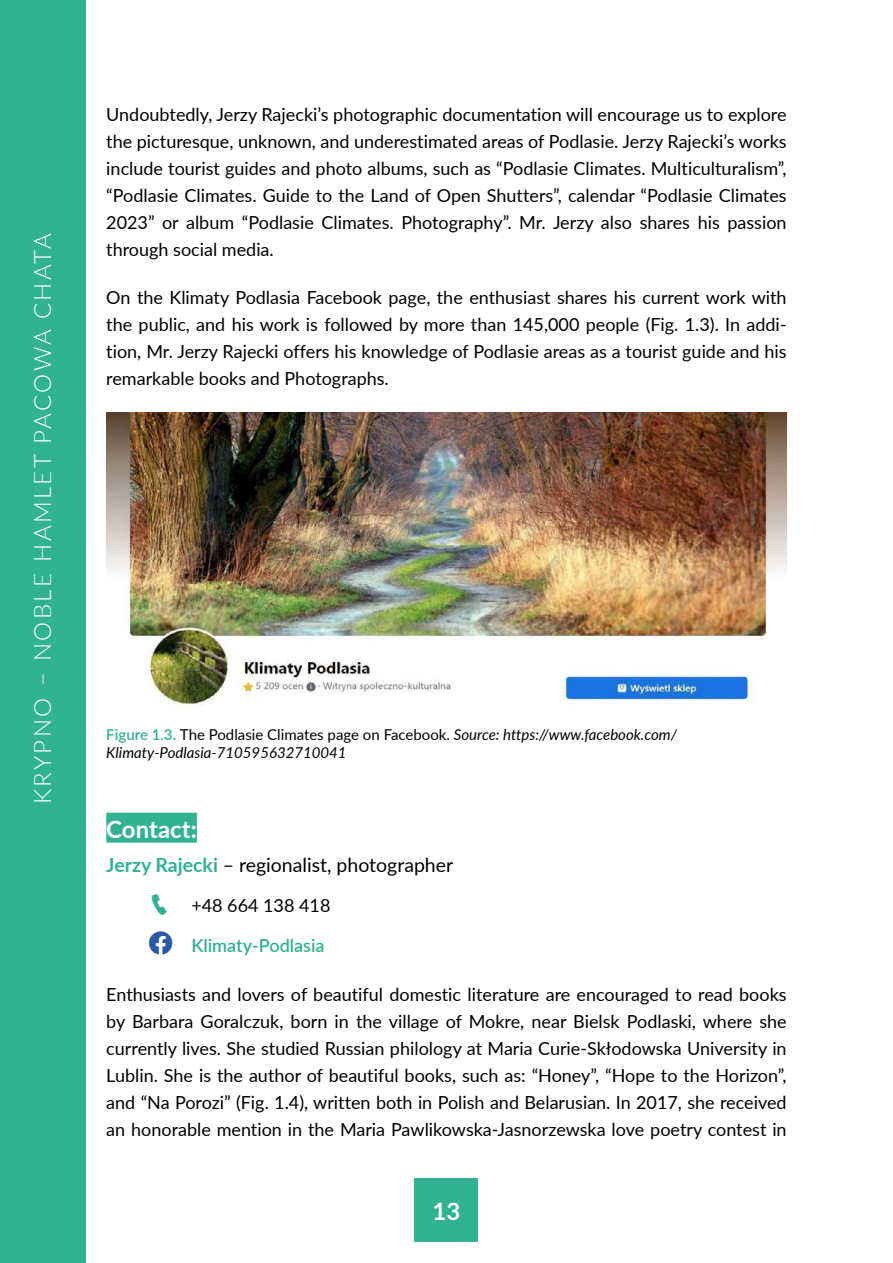
<style>
.page{position:relative;width:893px;height:1263px;background:#fff}
.page>*{position:absolute;margin:0;border:0;box-sizing:border-box;transform-origin:0 0}
.t1{font:300 24px "Lato";letter-spacing:.1em;color:#fff}
.t2{font:700 24px "Lato";color:#fff}
.t3{font:19.5px "Lato";color:#000}
.t4{font:18px/27px "Lato";color:#000;text-align:justify}
.t5{font:600 18px "Lato";color:#30b293}
.t6{font:italic 15px/18px "Lato";color:#000}
.s1{font-weight:600;font-style:normal;color:#30b293}
.s2{font-style:normal}
.s3{font-weight:700;color:#30b293}
</style>
<div class="page">
<div style="left:0;top:0;width:85px;height:1263px;background:#30b293"></div>
<div style="left:415px;top:1178px;width:63px;height:64px;background:#30b293"></div>
<div style="left:106px;top:813px;width:91px;height:30px;background:#30b293"></div>
<img style="left:106px;top:412px;width:681px;height:294px">
<h1 class="t1" style="left:26px;top:804px;width:573px;rotate:-90deg">KRYPNO – NOBLE HAMLET PACOWA CHATA</h1>
<p class="t4" style="left:106px;top:100px;width:682px">Undoubtedly, Jerzy Rajecki’s photographic documentation will encourage us to explore the picturesque, unknown, and underestimated areas of Podlasie. Jerzy Rajecki’s works include tourist guides and photo albums, such as “Podlasie Climates. Multiculturalism”, “Podlasie Climates. Guide to the Land of Open Shutters”, calendar “Podlasie Climates 2023” or album “Podlasie Climates. Photography”. Mr. Jerzy also shares his passion through social media.</p>
<p class="t4" style="left:106px;top:283px;width:682px">On the Klimaty Podlasia Facebook page, the enthusiast shares his current work with the public, and his work is followed by more than 145,000 people (Fig. 1.3). In addi&shy;tion, Mr. Jerzy Rajecki offers his knowledge of Podlasie areas as a tourist guide and his remarkable books and Photographs.</p>
<p class="t6" style="left:106px;top:725px;width:572px"><span class="s1">Figure 1.3.</span> <span class="s2">The Podlasie Climates page on Facebook.</span> Source: https://www.facebook.com/<br>Klimaty-Podlasia-710595632710041</p>
<h1 class="t2" style="left:106px;top:812px;width:92px">Contact:</h1>
<p class="t3" style="left:106px;top:851px;width:348px"><span class="s3">Jerzy Rajecki</span> – regionalist, photographer</p>
<p class="t4" style="left:191px;top:891px;width:141px">+48 664 138 418</p>
<p class="t5" style="left:191px;top:933px;width:135px">Klimaty-Podlasia</p>
<p class="t4" style="left:106px;top:980px;width:682px">Enthusiasts and lovers of beautiful domestic literature are encouraged to read books by Barbara Goralczuk, born in the village of Mokre, near Bielsk Podlaski, where she currently lives. She studied Russian philology at Maria Curie-Skłodowska University in Lublin. She is the author of beautiful books, such as: “Honey”, “Hope to the Horizon”, and “Na Porozi” (Fig. 1.4), written both in Polish and Belarusian. In 2017, she received an honorable mention in the Maria Pawlikowska-Jasnorzewska love poetry contest in</p>
<h1 class="t2" style="left:433px;top:1193px;width:29px">13</h1>
</div>
